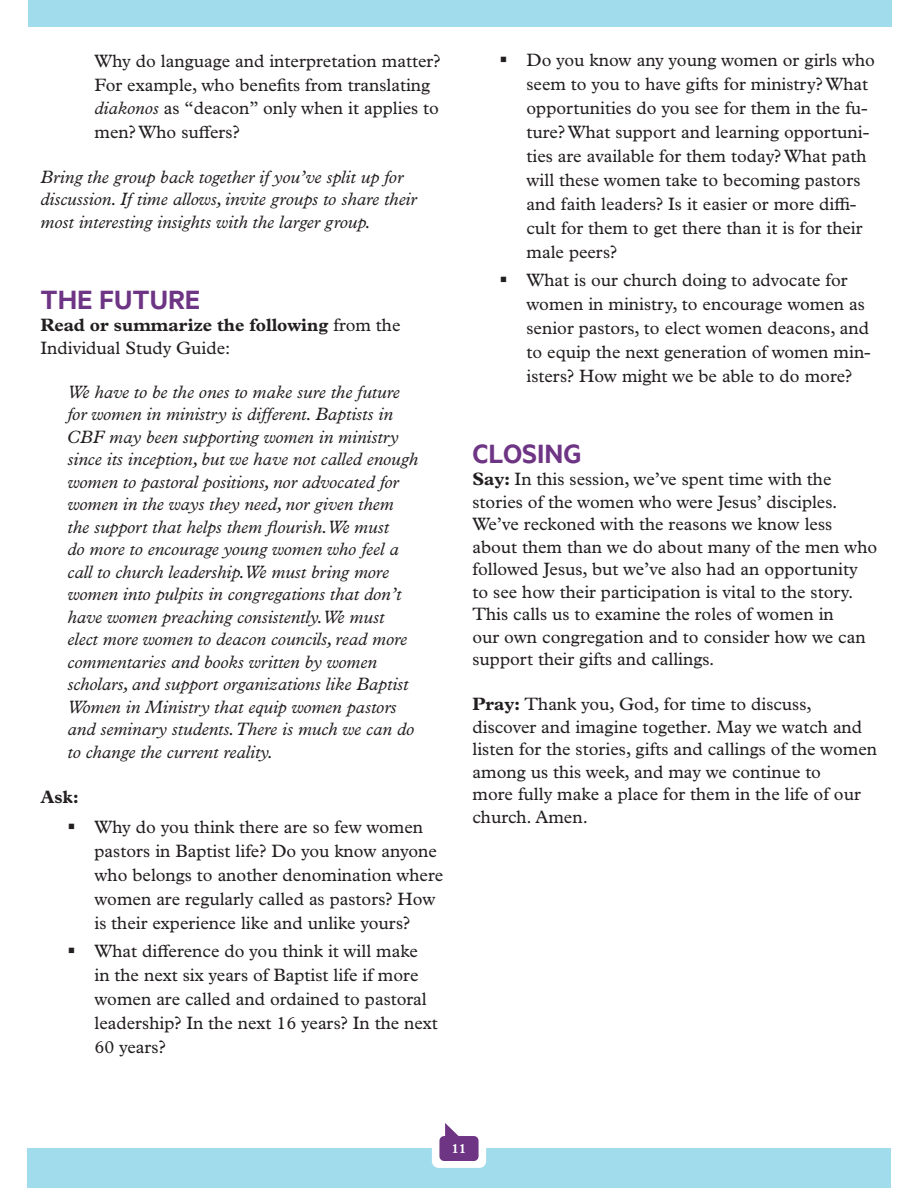
<style>
.page{position:relative;width:918px;height:1188px;background:#fff}
.page>*{position:absolute;margin:0;border:0;box-sizing:border-box;transform-origin:0 0}
.t1{font:600 30px "Metric";color:#6e3585}
.t2{font:18px/24px "Plantin MT Pro";color:#231f20}
.t3{font:italic 18px/22.5px "Plantin MT Pro";color:#231f20}
.t4{font:700 18px "Plantin MT Pro";color:#231f20}
.t5{font:700 13.5px "Plantin MT Pro";color:#fff}
.s1{font-style:italic}
.s2{font-weight:700}
</style>
<div class="page">
<div style="left:27px;top:1148px;width:864px;height:40px;background:#a1dcec"></div>
<div style="left:432px;top:1104px;width:54px;height:64px;background:#fff;border-radius:7px"></div>
<div style="left:28px;top:0;width:864px;height:27px;background:#a1dcec"></div>
<svg style="left:439px;top:1123px;width:40px;height:38px"></svg>
<p class="t2" style="left:94px;top:49px;width:347px">Why do language and interpretation matter?<br>For example, who benefits from translating <span class="s1">diakonos</span> as “deacon” only when it applies to men? Who suffers?</p>
<p class="t3" style="left:40px;top:165px;width:378px">Bring the group back together if you’ve split up for discussion. If time allows, invite groups to share their most interesting insights with the larger group.</p>
<h1 class="t1" style="left:40px;top:281px;width:161px">THE FUTURE</h1>
<p class="t2" style="left:40px;top:314px;width:361px;line-height:22.5px"><span class="s2">Read or summarize the following</span> from the<br>Individual Study Guide:</p>
<p class="t3" style="left:68px;top:380px;width:352px">We have to be the ones to make sure the future for women in ministry is different. Baptists in CBF may been supporting women in ministry since its inception, but we have not called enough women to pastoral positions, nor advocated for women in the ways they need, nor given them the support that helps them flourish. We must<br>do more to encourage young women who feel a call to church leadership. We must bring more women into pulpits in congregations that don’t have women preaching consistently. We must elect more women to deacon councils, read more commentaries and books written by women scholars, and support organizations like Baptist Women in Ministry that equip women pastors and seminary students. There is much we can do to change the current reality.</p>
<p class="t4" style="left:40px;top:786px;width:40px">Ask:</p>
<p class="t2" style="left:94px;top:816px;width:350px">Why do you think there are so few women pastors in Baptist life? Do you know anyone who belongs to another denomination where women are regularly called as pastors? How is their experience like and unlike yours?</p>
<p class="t2" style="left:94px;top:939px;width:345px">What difference do you think it will make<br>in the next six years of Baptist life if more women are called and ordained to pastoral leadership? In the next 16 years? In the next 60 years?</p>
<p class="t2" style="left:526px;top:49px;width:350px">Do you know any young women or girls who seem to you to have gifts for ministry? What opportunities do you see for them in the fu&shy;ture? What support and learning opportuni&shy;ties are available for them today? What path will these women take to becoming pastors and faith leaders? Is it easier or more diffi&shy;cult for them to get there than it is for their male peers?</p>
<p class="t2" style="left:526px;top:268px;width:346px">What is our church doing to advocate for women in ministry, to encourage women as senior pastors, to elect women deacons, and to equip the next generation of women min&shy;isters? How might we be able to do more?</p>
<h1 class="t1" style="left:472px;top:436px;width:110px">CLOSING</h1>
<p class="t2" style="left:472px;top:468px;width:406px;line-height:22.5px"><span class="s2">Say:</span> In this session, we’ve spent time with the stories of the women who were Jesus’ disciples.<br>We’ve reckoned with the reasons we know less about them than we do about many of the men who followed Jesus, but we’ve also had an opportunity to see how their participation is vital to the story.<br>This calls us to examine the roles of women in<br>our own congregation and to consider how we can support their gifts and callings.</p>
<p class="t2" style="left:472px;top:693px;width:406px;line-height:22.5px"><span class="s2">Pray:</span> Thank you, God, for time to discuss, discover and imagine together. May we watch and listen for the stories, gifts and callings of the women among us this week, and may we continue to<br>more fully make a place for them in the life of our church. Amen.</p>
<p class="t5" style="left:452px;top:1140px;width:16px">11</p>
</div>
